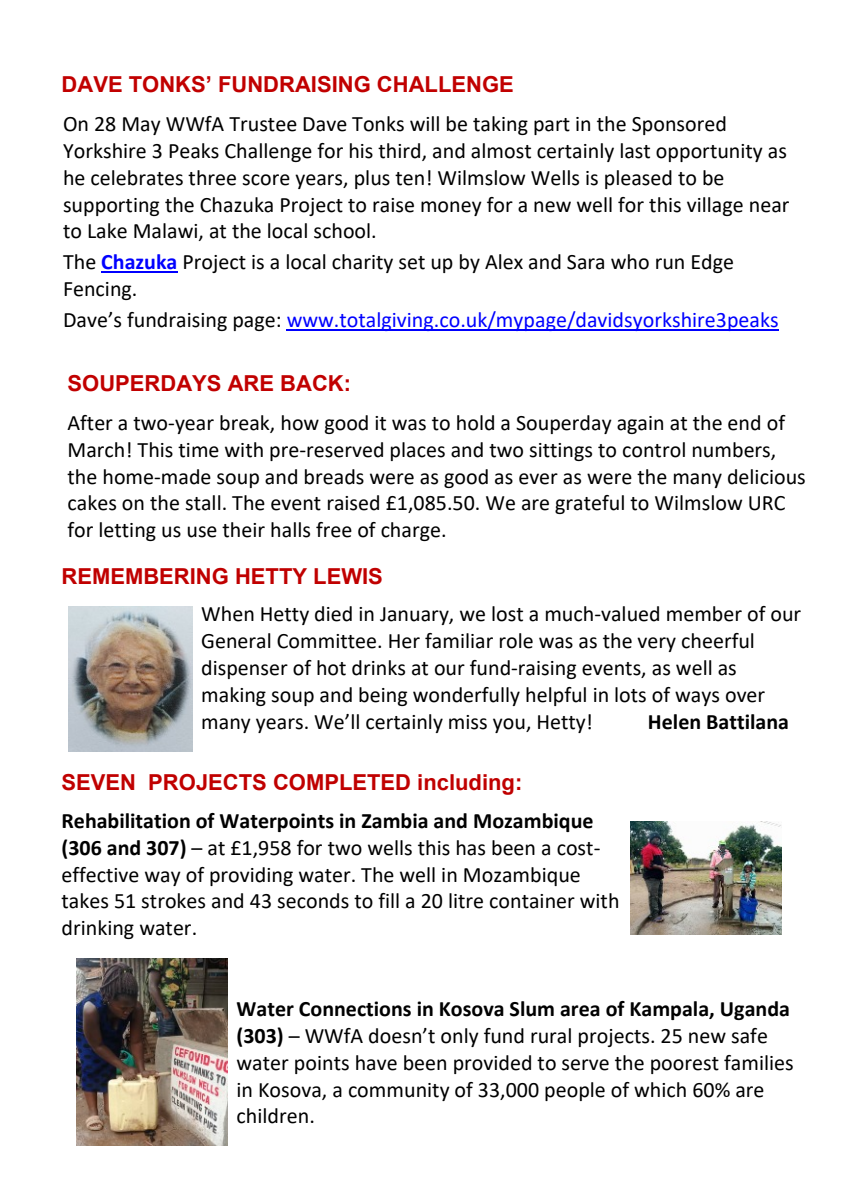
<style>
.page{position:relative;width:842px;height:1191px;background:#fff}
.page>*{position:absolute;margin:0;border:0;box-sizing:border-box;transform-origin:0 0}
.t1{font:22px/26.8px "Calibri";color:#000}
.t2{font:22px "Calibri";color:#00f}
.t3{font:700 22px "Arial";color:#c00000}
.t4{font:700 22px "Arial";color:#c10000}
.t5{font:700 22px "Calibri";color:#000}
.s1{font-weight:700;color:#00f}
.s2{color:#000}
.s3{font-weight:700}
</style>
<div class="page">
<hr style="left:101px;top:271px;width:76px;height:1px;background:#00f">
<hr style="left:287px;top:329px;width:492px;height:1px;background:#00f">
<img style="left:631px;top:821px;width:150px;height:113px">
<img style="left:76px;top:958px;width:152px;height:187px">
<img style="left:68px;top:606px;width:124px;height:145px">
<p class="t4" style="left:62px;top:76px;width:454px">DAVE TONKS’ FUNDRAISING CHALLENGE</p>
<p class="t1" style="left:63px;top:112px;width:728px">On 28 May WWfA Trustee Dave Tonks will be taking part in the Sponsored Yorkshire 3 Peaks Challenge for his third, and almost certainly last opportunity as he celebrates three score years, plus ten! Wilmslow Wells is pleased to be supporting the Chazuka Project to raise money for a new well for this village near to Lake Malawi, at the local school.</p>
<p class="t1" style="left:63px;top:250px;width:673px">The <span class="s1">Chazuka</span> Project is a local charity set up by Alex and Sara who run Edge<br>Fencing.</p>
<p class="t2" style="left:63px;top:310px;width:717px"><span class="s2">Dave’s fundraising page:</span> www.totalgiving.co.uk/mypage/davidsyorkshire3peaks</p>
<p class="t4" style="left:68px;top:375px;width:285px">SOUPERDAYS ARE BACK:</p>
<p class="t1" style="left:68px;top:411px;width:740px">After a two-year break, how good it was to hold a Souperday again at the end of March! This time with pre-reserved places and two sittings to control numbers, the home-made soup and breads were as good as ever as were the many delicious cakes on the stall. The event raised £1,085.50. We are grateful to Wilmslow URC for letting us use their halls free of charge.</p>
<p class="t3" style="left:62px;top:568px;width:323px">REMEMBERING HETTY LEWIS</p>
<p class="t1" style="left:201px;top:602px;width:602px">When Hetty died in January, we lost a much-valued member of our General Committee. Her familiar role was as the very cheerful dispenser of hot drinks at our fund-raising events, as well as making soup and being wonderfully helpful in lots of ways over many years. We’ll certainly miss you, Hetty!</p>
<p class="t5" style="left:648px;top:712px;width:142px">Helen Battilana</p>
<p class="t3" style="left:62px;top:773px;width:462px">SEVEN PROJECTS COMPLETED including:</p>
<p class="t1" style="left:62px;top:809px;width:559px"><span class="s3">Rehabilitation of Waterpoints in Zambia and Mozambique (306 and 307)</span> – at £1,958 for two wells this has been a cost&shy;effective way of providing water. The well in Mozambique takes 51 strokes and 43 seconds to fill a 20 litre container with drinking water.</p>
<p class="t1" style="left:237px;top:997px;width:559px"><span class="s3">Water Connections in Kosova Slum area of Kampala, Uganda (303)</span> – WWfA doesn’t only fund rural projects. 25 new safe water points have been provided to serve the poorest families in Kosova, a community of 33,000 people of which 60% are children.</p>
</div>
